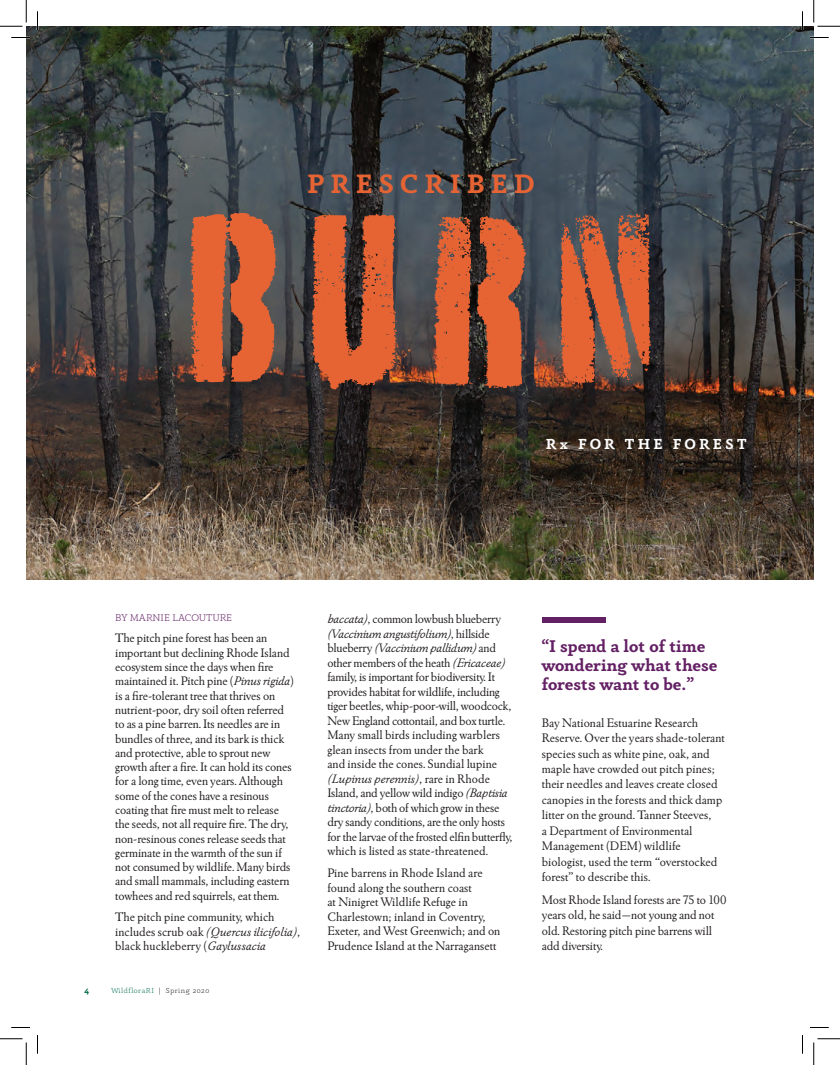
<style>
.page{position:relative;width:840px;height:1065px;background:#fff}
.page>*{position:absolute;margin:0;border:0;box-sizing:border-box;transform-origin:0 0}
.t1{font:237.38px "Battery Park";color:#e66334}
.t2{font:700 27.5px "Anaphora";letter-spacing:.22em;color:#e66334}
.BOD{font:700 17.5px/18.8px "Anaphora";color:#632064}
.t3{font:700 15px "Anaphora";letter-spacing:.22em;color:#fff}
.BOD-2{font:12.88px/14.5px "Winchester New ITC";letter-spacing:-.01em;color:#231f20}
.BOD-3{font:300 10px "Anaphora";color:#632064}
.t4{font:700 8.75px "Anaphora";color:#016c50}
.t5{font:300 7.5px "Anaphora";letter-spacing:.07em;color:#016c50}
.s1{font-style:italic}
.s2{color:#231f20}
</style>
<div class="page">
<img style="left:26px;top:26px;width:788px;height:554px">
<div style="left:542px;top:617px;width:64px;height:6px;background:#632064"></div>
<svg style="left:11px;top:37px;width:19px;height:1px"></svg>
<svg style="left:810px;top:37px;width:19px;height:1px"></svg>
<svg style="left:11px;top:1027px;width:19px;height:1px"></svg>
<svg style="left:810px;top:1027px;width:19px;height:1px"></svg>
<svg style="left:37px;top:11px;width:1px;height:19px"></svg>
<svg style="left:37px;top:1035px;width:1px;height:19px"></svg>
<svg style="left:802px;top:11px;width:1px;height:19px"></svg>
<svg style="left:802px;top:1035px;width:1px;height:19px"></svg>
<svg style="left:0;top:0;width:27px;height:27px"></svg>
<svg style="left:0;top:1039px;width:27px;height:26px"></svg>
<svg style="left:814px;top:0;width:26px;height:27px"></svg>
<svg style="left:814px;top:1039px;width:26px;height:26px"></svg>
<p class="t2" style="left:307px;top:166px;width:229px">PRESCRIBED</p>
<p class="t1" style="left:173px;top:146px;width:498px">BURN</p>
<p class="t3" style="left:546px;top:434px;width:202px">Rx FOR THE FOREST</p>
<p class="BOD-3" style="left:115px;top:611px;width:119px">BY MARNIE LACOUTURE</p>
<p class="BOD-2" style="left:115px;top:631px;width:180px">The pitch pine forest has been an important but declining Rhode Island ecosystem since the days when fire maintained it. Pitch pine (<span class="s1">Pinus rigida</span>) is a fire-tolerant tree that thrives on nutrient-poor, dry soil often referred to as a pine barren. Its needles are in bundles of three, and its bark is thick and protective, able to sprout new growth after a fire. It can hold its cones for a long time, even years. Although some of the cones have a resinous coating that fire must melt to release the seeds, not all require fire. The dry, non-resinous cones release seeds that germinate in the warmth of the sun if not consumed by wildlife. Many birds and small mammals, including eastern towhees and red squirrels, eat them.</p>
<p class="BOD-2" style="left:115px;top:910px;width:186px">The pitch pine community, which includes scrub oak <span class="s1">(Quercus ilicifolia)</span>, black huckleberry (<span class="s1">Gaylussacia</span></p>
<p class="t4" style="left:84px;top:984px;width:6px">4</p>
<p class="t5" style="left:111px;top:985px;width:100px">WildfloraRI <span class="s2">| Spring 2020</span></p>
<p class="BOD-2" style="left:327px;top:612px;width:187px"><span class="s1">baccata)</span>, common lowbush blueberry <span class="s1">(Vaccinium angustifolium)</span>, hillside blueberry <span class="s1">(Vaccinium pallidum)</span> and other members of the heath <span class="s1">(Ericaceae) </span>family, is important for biodiversity. It provides habitat for wildlife, including tiger beetles, whip-poor-will, woodcock, New England cottontail, and box turtle.<br>Many small birds including warblers glean insects from under the bark<br>and inside the cones. Sundial lupine <span class="s1">(Lupinus perennis)</span>, rare in Rhode Island, and yellow wild indigo <span class="s1">(Baptisia tinctoria)</span>, both of which grow in these dry sandy conditions, are the only hosts for the larvae of the frosted elfin butterfly, which is listed as state-threatened.</p>
<p class="BOD-2" style="left:327px;top:866px;width:175px">Pine barrens in Rhode Island are found along the southern coast<br>at Ninigret Wildlife Refuge in Charlestown; inland in Coventry, Exeter, and West Greenwich; and on Prudence Island at the Narragansett</p>
<p class="BOD" style="left:542px;top:638px;width:177px">“I spend a lot of time wondering what these forests want to be.”</p>
<p class="BOD-2" style="left:542px;top:715px;width:185px;line-height:15.4px">Bay National Estuarine Research Reserve. Over the years shade-tolerant species such as white pine, oak, and maple have crowded out pitch pines; their needles and leaves create closed canopies in the forests and thick damp litter on the ground. Tanner Steeves,<br>a Department of Environmental Management (DEM) wildlife biologist, used the term “overstocked forest” to describe this.</p>
<p class="BOD-2" style="left:542px;top:892px;width:186px;line-height:15.4px">Most Rhode Island forests are 75 to 100 years old, he said—not young and not old. Restoring pitch pine barrens will add diversity.</p>
</div>
